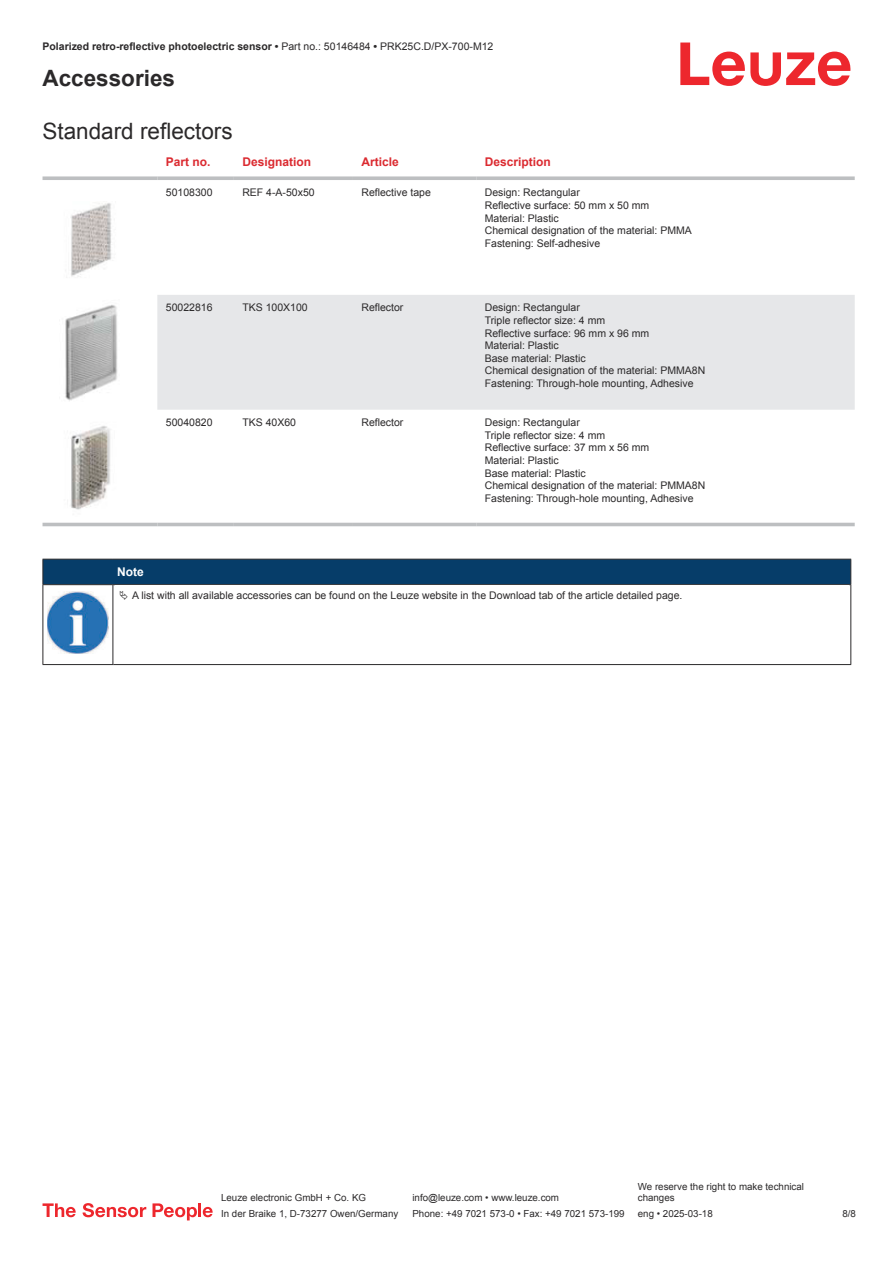
<style>
.page{position:relative;width:893px;height:1263px;background:#fff}
.page>*{position:absolute;margin:0;border:0;box-sizing:border-box;transform-origin:0 0}
.t1{font:22.5px "Arial";color:#2b292a}
.t2{font:700 22.5px "Arial";color:#2b292a}
.t3{font:700 12px "Arial";color:#db2a30}
.t4{font:700 12px "Arial";color:#fff}
.t5{font:10.5px/12.6px "Arial";color:#2b292a}
.t6{font:700 10.5px "Arial";color:#2b292a}
.t7{font:9.75px/11.7px "Arial";color:#2b292a}
.s1{font-weight:400}
</style>
<div class="page">
<svg style="left:680px;top:43px;width:170px;height:43px"></svg>
<div style="left:43px;top:522px;width:812px;height:5px;background:#ececed"></div>
<div style="left:157px;top:295px;width:698px;height:115px;background:#e6e7e9"></div>
<svg style="left:43px;top:176px;width:114px;height:4px"></svg>
<svg style="left:157px;top:176px;width:77px;height:4px"></svg>
<svg style="left:234px;top:176px;width:119px;height:4px"></svg>
<svg style="left:353px;top:176px;width:123px;height:4px"></svg>
<svg style="left:476px;top:176px;width:379px;height:4px;fill:#bdbfc1"></svg>
<hr style="left:43px;top:523px;width:114px;height:3px;background:#bdbfc1">
<hr style="left:157px;top:523px;width:77px;height:3px;background:#bdbfc1">
<hr style="left:234px;top:523px;width:119px;height:3px;background:#bdbfc1">
<hr style="left:353px;top:523px;width:123px;height:3px;background:#bdbfc1">
<hr style="left:476px;top:523px;width:379px;height:3px;background:#bdbfc1">
<img style="left:71px;top:203px;width:41px;height:74px">
<img style="left:65px;top:305px;width:53px;height:96px">
<img style="left:70px;top:426px;width:40px;height:84px">
<div style="left:43px;top:559px;width:808px;height:26px;background:#063d69"></div>
<hr style="left:113px;top:584px;width:738px;height:1px;background:#2b292a">
<hr style="left:43px;top:585px;width:1px;height:75px;background:#2b292a">
<hr style="left:113px;top:585px;width:1px;height:75px;background:#2b292a">
<hr style="left:850px;top:585px;width:1px;height:75px;background:#2b292a">
<hr style="left:43px;top:664px;width:70px;height:1px;background:#2b292a">
<hr style="left:113px;top:664px;width:738px;height:1px;background:#2b292a">
<img style="left:47px;top:591px;width:61px;height:63px">
<svg style="left:43px;top:1203px;width:33px;height:14px"></svg>
<svg style="left:83px;top:1203px;width:63px;height:14px"></svg>
<svg style="left:153px;top:1203px;width:44px;height:17px"></svg>
<hr style="left:198px;top:1203px;width:3px;height:14px;background:#ed272d">
<svg style="left:203px;top:1207px;width:10px;height:10px"></svg>
<p class="t6" style="left:43px;top:43px;width:452px">Polarized retro-reflective photoelectric sensor • <span class="s1">Part no.: 50146484</span> • <span class="s1">PRK25C.D/PX-700-M12</span></p>
<h1 class="t2" style="left:43px;top:70px;width:134px">Accessories</h1>
<h1 class="t1" style="left:43px;top:123px;width:192px">Standard reflectors</h1>
<p class="t3" style="left:166px;top:157px;width:46px">Part no.</p>
<p class="t3" style="left:242px;top:157px;width:70px">Designation</p>
<p class="t3" style="left:361px;top:157px;width:39px">Article</p>
<p class="t3" style="left:485px;top:157px;width:68px">Description</p>
<p class="t5" style="left:166px;top:187px;width:48px">50108300</p>
<p class="t5" style="left:242px;top:187px;width:74px">REF 4-A-50x50</p>
<p class="t5" style="left:361px;top:187px;width:71px">Reflective tape</p>
<p class="t5" style="left:485px;top:187px;width:209px">Design: Rectangular<br>Reflective surface: 50 mm x 50 mm<br>Material: Plastic<br>Chemical designation of the material: PMMA<br>Fastening: Self-adhesive</p>
<p class="t5" style="left:166px;top:302px;width:48px">50022816</p>
<p class="t5" style="left:242px;top:302px;width:67px">TKS 100X100</p>
<p class="t5" style="left:361px;top:302px;width:44px">Reflector</p>
<p class="t5" style="left:485px;top:302px;width:222px">Design: Rectangular<br>Triple reflector size: 4 mm<br>Reflective surface: 96 mm x 96 mm<br>Material: Plastic<br>Base material: Plastic<br>Chemical designation of the material: PMMA8N<br>Fastening: Through-hole mounting, Adhesive</p>
<p class="t5" style="left:166px;top:417px;width:48px">50040820</p>
<p class="t5" style="left:242px;top:417px;width:55px">TKS 40X60</p>
<p class="t5" style="left:361px;top:417px;width:44px">Reflector</p>
<p class="t5" style="left:485px;top:417px;width:222px">Design: Rectangular<br>Triple reflector size: 4 mm<br>Reflective surface: 37 mm x 56 mm<br>Material: Plastic<br>Base material: Plastic<br>Chemical designation of the material: PMMA8N<br>Fastening: Through-hole mounting, Adhesive</p>
<p class="t4" style="left:117px;top:567px;width:28px">Note</p>
<p class="t5" style="left:132px;top:590px;width:552px">A list with all available accessories can be found on the Leuze website in the Download tab of the article detailed page.</p>
<p class="t7" style="left:221px;top:1193px;width:146px">Leuze electronic GmbH + Co. KG</p>
<p class="t7" style="left:412px;top:1193px;width:148px">info@leuze.com • www.leuze.com</p>
<p class="t7" style="left:638px;top:1181px;width:168px">We reserve the right to make technical changes</p>
<p class="t7" style="left:221px;top:1209px;width:179px">In der Braike 1, D-73277 Owen/Germany</p>
<p class="t7" style="left:412px;top:1209px;width:214px">Phone: +49 7021 573-0 • Fax: +49 7021 573-199</p>
<p class="t7" style="left:638px;top:1209px;width:76px">eng • 2025-03-18</p>
<p class="t7" style="left:842px;top:1209px;width:15px">8 /8</p>
</div>
